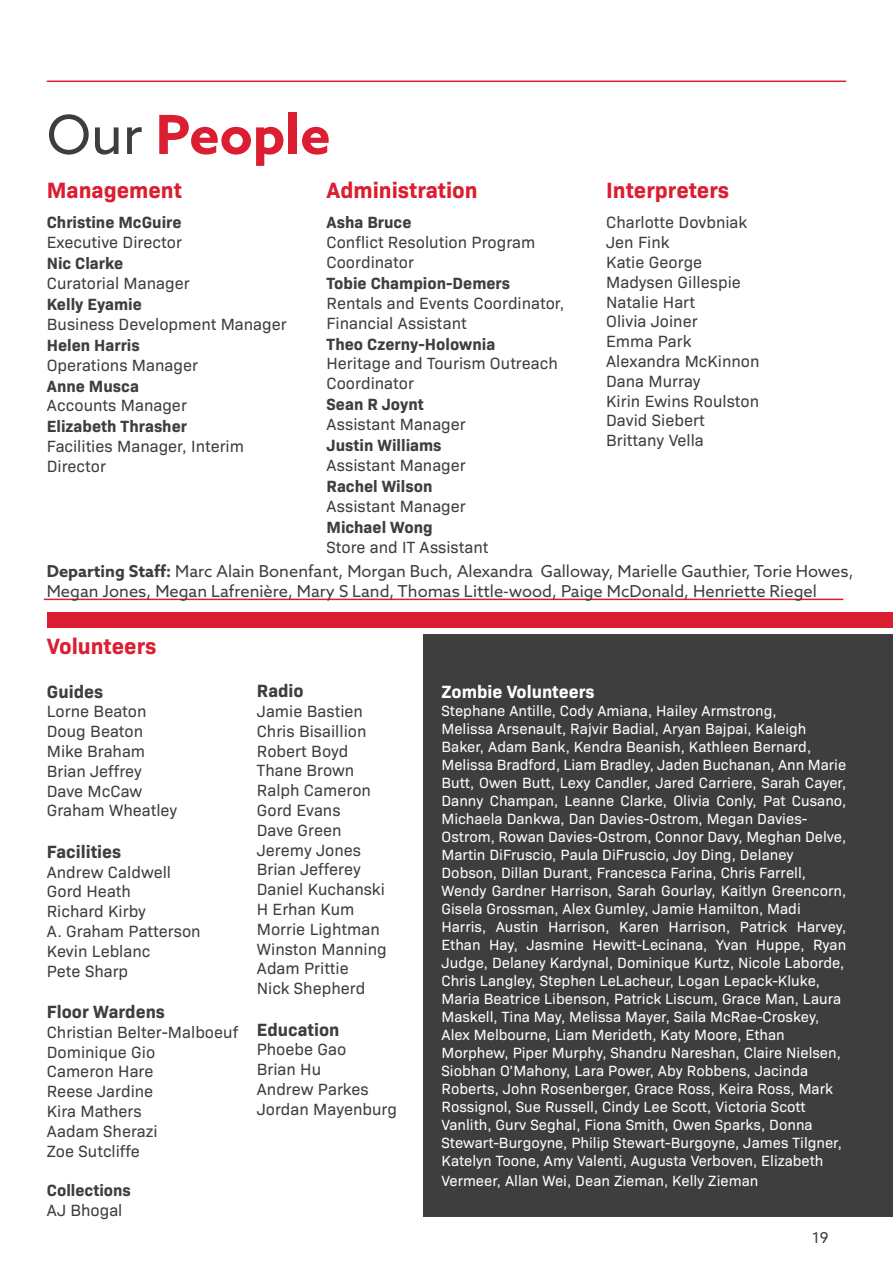
<style>
.page{position:relative;width:893px;height:1263px;background:#fff}
.page>*{position:absolute;margin:0;border:0;box-sizing:border-box;transform-origin:0 0}
.t1{font:700 54px "Azo Sans";color:#db1e32}
.t2{font:700 22.5px "Bio Sans";color:#db1e32}
.t3{font:700 18px "Bio Sans";color:#3e3e3f}
.t4{font:700 18px "Bio Sans";color:#fff}
.t5{font:16.5px/19.8px "Bio Sans";color:#3e3e3f}
.t6{font:700 16.5px "Bio Sans";color:#3e3e3f}
.t7{font:16.5px/19.8px "Azo Sans";color:#3e3e3f}
.t8{font:15px/18px "Bio Sans";color:#fff}
.t9{font:15px "Azo Sans";color:#3e3e3f}
.s1{font-weight:400;color:#3e3e3f}
.s2{font-weight:700}
</style>
<div class="page">
<hr style="left:47px;top:81px;width:799px;height:1px;background:#db1e32">
<div style="left:47px;top:612px;width:385px;height:15px;background:#db1e32"></div>
<div style="left:432px;top:612px;width:461px;height:15px;background:#db1e32"></div>
<hr style="left:44px;top:599px;width:799px;height:1px;background:#db1e32">
<div style="left:423px;top:634px;width:470px;height:582px;background:#3e3e3f"></div>
<h1 class="t1" style="left:47px;top:99px;width:285px"><span class="s1">Our</span> People</h1>
<h2 class="t2" style="left:47px;top:173px;width:137px">Management</h2>
<h2 class="t2" style="left:326px;top:173px;width:153px">Administration</h2>
<h2 class="t2" style="left:606px;top:173px;width:125px">Interpreters</h2>
<p class="t6" style="left:47px;top:210px;width:136px">Christine McGuire</p>
<p class="t5" style="left:47px;top:231px;width:137px">Executive Director</p>
<p class="t6" style="left:47px;top:251px;width:78px">Nic Clarke</p>
<p class="t5" style="left:47px;top:272px;width:144px">Curatorial Manager</p>
<p class="t6" style="left:47px;top:292px;width:97px">Kelly Eyamie</p>
<p class="t5" style="left:47px;top:313px;width:241px">Business Development Manager</p>
<p class="t6" style="left:47px;top:332px;width:94px">Helen Harris</p>
<p class="t5" style="left:47px;top:354px;width:153px">Operations Manager</p>
<p class="t6" style="left:47px;top:373px;width:94px">Anne Musca</p>
<p class="t5" style="left:47px;top:395px;width:142px">Accounts Manager</p>
<p class="t6" style="left:47px;top:414px;width:142px">Elizabeth Thrasher</p>
<p class="t5" style="left:47px;top:435px;width:199px">Facilities Manager, Interim<br>Director</p>
<p class="t6" style="left:326px;top:210px;width:87px">Asha Bruce</p>
<p class="t5" style="left:326px;top:231px;width:210px">Conflict Resolution Program<br>Coordinator</p>
<p class="t6" style="left:326px;top:271px;width:185px">Tobie Champion-Demers</p>
<p class="t5" style="left:326px;top:292px;width:239px">Rentals and Events Coordinator,<br>Financial Assistant</p>
<p class="t6" style="left:326px;top:331px;width:170px">Theo Czerny-Holownia</p>
<p class="t5" style="left:326px;top:353px;width:233px">Heritage and Tourism Outreach<br>Coordinator</p>
<p class="t6" style="left:326px;top:392px;width:99px">Sean R Joynt</p>
<p class="t5" style="left:326px;top:413px;width:141px">Assistant Manager</p>
<p class="t6" style="left:326px;top:433px;width:117px">Justin Williams</p>
<p class="t5" style="left:326px;top:454px;width:141px">Assistant Manager</p>
<p class="t6" style="left:326px;top:473px;width:108px">Rachel Wilson</p>
<p class="t5" style="left:326px;top:495px;width:141px">Assistant Manager</p>
<p class="t6" style="left:326px;top:514px;width:108px">Michael Wong</p>
<p class="t5" style="left:326px;top:536px;width:163px">Store and IT Assistant</p>
<p class="t5" style="left:606px;top:212px;width:155px">Charlotte Dovbniak<br>Jen Fink<br>Katie George<br>Madysen Gillespie<br>Natalie Hart<br>Olivia Joiner<br>Emma Park<br>Alexandra McKinnon<br>Dana Murray<br>Kirin Ewins Roulston<br>David Siebert<br>Brittany Vella</p>
<p class="t7" style="left:47px;top:561px;width:808px"><span class="s2">Departing Staff:</span> Marc Alain Bonenfant, Morgan Buch, Alexandra Galloway, Marielle Gauthier, Torie Howes,<br>Megan Jones, Megan Lafrenière, Mary S Land, Thomas Little-wood, Paige McDonald, Henriette Riegel</p>
<h2 class="t2" style="left:47px;top:629px;width:111px">Volunteers</h2>
<p class="t3" style="left:47px;top:677px;width:58px">Guides</p>
<p class="t5" style="left:47px;top:700px;width:132px">Lorne Beaton<br>Doug Beaton<br>Mike Braham<br>Brian Jeffrey<br>Dave McCaw<br>Graham Wheatley</p>
<p class="t3" style="left:47px;top:838px;width:76px">Facilities</p>
<p class="t5" style="left:47px;top:861px;width:155px">Andrew Caldwell<br>Gord Heath<br>Richard Kirby<br>A. Graham Patterson<br>Kevin Leblanc<br>Pete Sharp</p>
<p class="t3" style="left:47px;top:998px;width:120px">Floor Wardens</p>
<p class="t5" style="left:47px;top:1021px;width:193px">Christian Belter-Malboeuf<br>Dominique Gio<br>Cameron Hare<br>Reese Jardine<br>Kira Mathers<br>Aadam Sherazi<br>Zoe Sutcliffe</p>
<p class="t6" style="left:47px;top:1178px;width:86px">Collections</p>
<p class="t5" style="left:47px;top:1199px;width:77px">AJ Bhogal</p>
<p class="t3" style="left:257px;top:677px;width:48px">Radio</p>
<p class="t5" style="left:257px;top:700px;width:131px">Jamie Bastien<br>Chris Bisaillion<br>Robert Boyd<br>Thane Brown<br>Ralph Cameron<br>Gord Evans<br>Dave Green<br>Jeremy Jones<br>Brian Jefferey<br>Daniel Kuchanski<br>H Erhan Kum<br>Morrie Lightman<br>Winston Manning<br>Adam Prittie<br>Nick Shepherd</p>
<p class="t3" style="left:257px;top:1016px;width:84px">Education</p>
<p class="t5" style="left:257px;top:1038px;width:142px">Phoebe Gao<br>Brian Hu<br>Andrew Parkes<br>Jordan Mayenburg</p>
<p class="t4" style="left:441px;top:678px;width:155px">Zombie Volunteers</p>
<p class="t8" style="left:441px;top:701px;width:406px">Stephane Antille, Cody Amiana, Hailey Armstrong,<br>Melissa Arsenault, Rajvir Badial, Aryan Bajpai, Kaleigh Baker, Adam Bank, Kendra Beanish, Kathleen Bernard, Melissa Bradford, Liam Bradley, Jaden Buchanan, Ann Marie Butt, Owen Butt, Lexy Candler, Jared Carriere, Sarah Cayer, Danny Champan, Leanne Clarke, Olivia Conly, Pat Cusano, Michaela Dankwa, Dan Davies-Ostrom, Megan Davies-Ostrom, Rowan Davies-Ostrom, Connor Davy, Meghan Delve, Martin DiFruscio, Paula DiFruscio, Joy Ding, Delaney Dobson, Dillan Durant, Francesca Farina, Chris Farrell, Wendy Gardner Harrison, Sarah Gourlay, Kaitlyn Greencorn, Gisela Grossman, Alex Gumley, Jamie Hamilton, Madi Harris, Austin Harrison, Karen Harrison, Patrick Harvey, Ethan Hay, Jasmine Hewitt-Lecinana, Yvan Huppe, Ryan Judge, Delaney Kardynal, Dominique Kurtz, Nicole Laborde, Chris Langley, Stephen LeLacheur, Logan Lepack-Kluke, Maria Beatrice Libenson, Patrick Liscum, Grace Man, Laura Maskell, Tina May, Melissa Mayer, Saila McRae-Croskey, Alex Melbourne, Liam Merideth, Katy Moore, Ethan Morphew, Piper Murphy, Shandru Nareshan, Claire Nielsen, Siobhan O’Mahony, Lara Power, Aby Robbens, Jacinda Roberts, John Rosenberger, Grace Ross, Keira Ross, Mark Rossignol, Sue Russell, Cindy Lee Scott, Victoria Scott Vanlith, Gurv Seghal, Fiona Smith, Owen Sparks, Donna Stewart-Burgoyne, Philip Stewart-Burgoyne, James Tilgner, Katelyn Toone, Amy Valenti, Augusta Verboven, Elizabeth</p>
<p class="t8" style="left:441px;top:1170px;width:318px">Vermeer, Allan Wei, Dean Zieman, Kelly Zieman</p>
<p class="t9" style="left:812px;top:1227px;width:18px">19</p>
</div>
